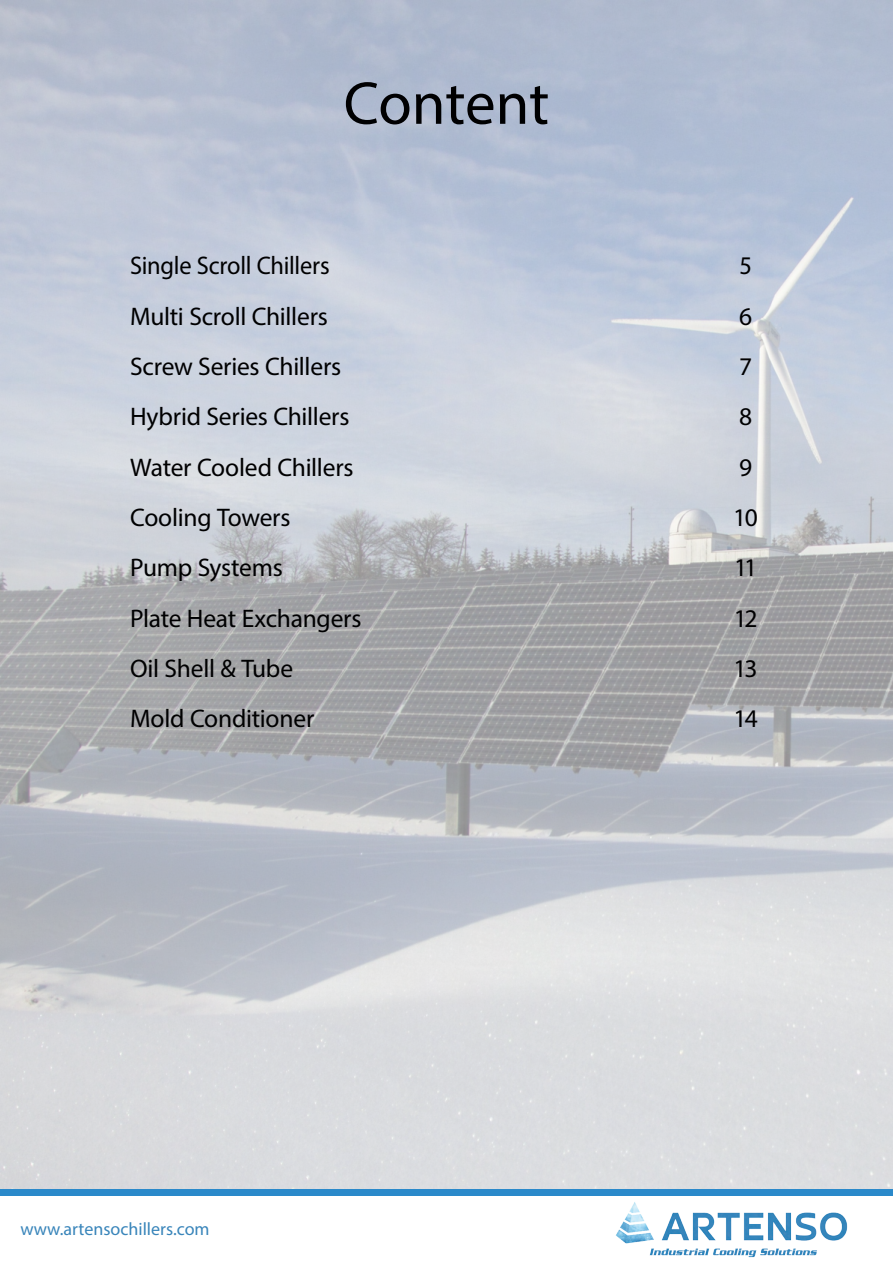
<style>
.page{position:relative;width:893px;height:1263px;background:#fff}
.page>*{position:absolute;margin:0;border:0;box-sizing:border-box;transform-origin:0 0}
.t1{font:60.9px "Myriad Pro";letter-spacing:-.005em;color:#000001}
.t2{font:25.5px/50.4px "Myriad Pro";letter-spacing:-.01em;color:#000001;scale:.96 1}
.t3{font:18px "Myriad Pro";color:#3985ba}
</style>
<div class="page">
<img style="left:0;top:0;width:893px;height:1190px">
<div style="left:0;top:1190px;width:892px;height:6px;background:#2a89ca"></div>
<img style="left:616px;top:1202px;width:232px;height:56px">
<h1 class="t1" style="left:344px;top:66px;width:207px">Content</h1>
<p class="t2" style="left:130px;top:240px;width:243px">Single Scroll Chillers<br>Multi Scroll Chillers<br>Screw Series Chillers<br>Hybrid Series Chillers<br>Water Cooled Chillers<br>Cooling Towers<br>Pump Systems<br>Plate Heat Exchangers<br>Oil Shell &amp; Tube<br>Mold Conditioner</p>
<p class="t2" style="left:733px;top:240px;width:27px">5<br>6<br>7<br>8<br>9<br>10<br>11<br>12<br>13<br>14</p>
<p class="t3" style="left:20px;top:1217px;width:191px">www.artensochillers.com</p>
</div>
